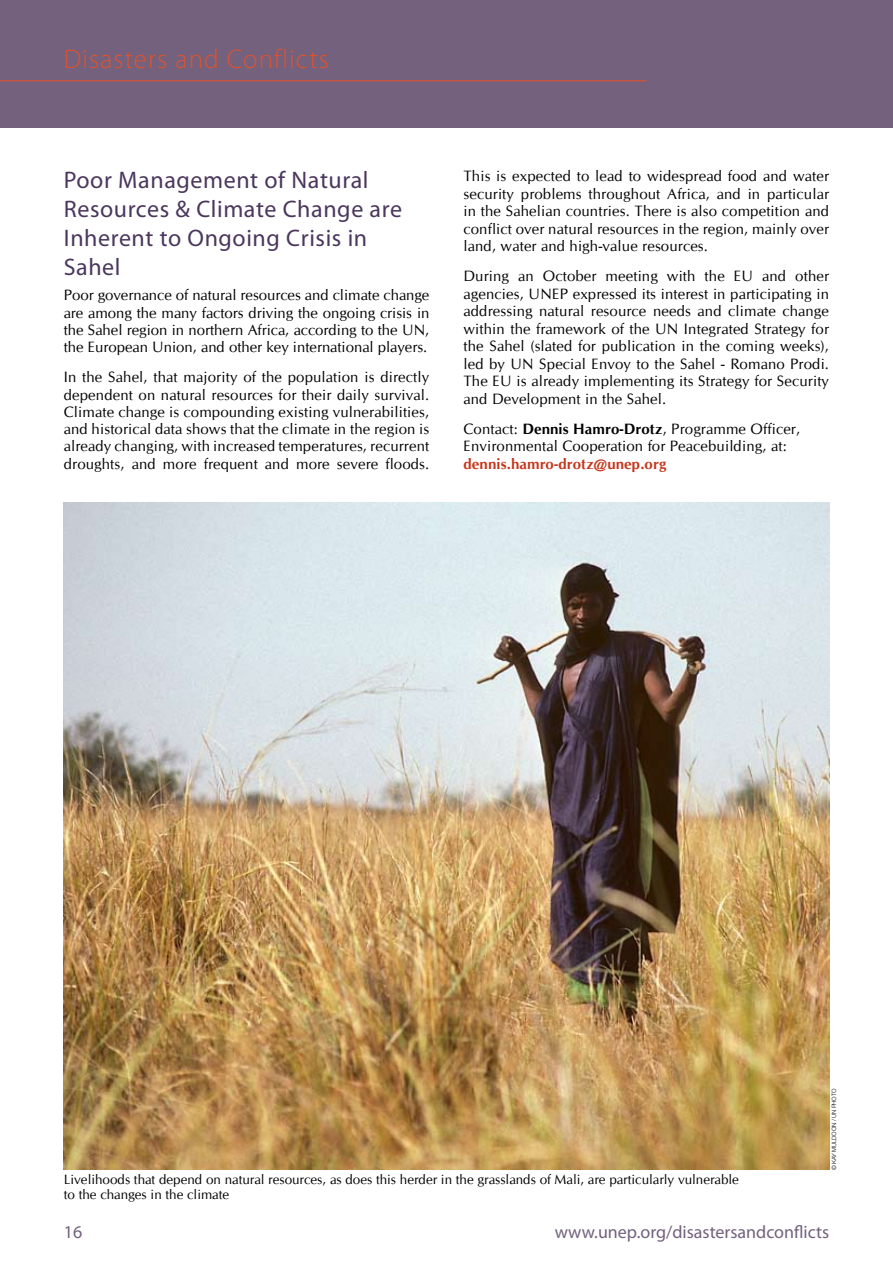
<style>
.page{position:relative;width:893px;height:1263px;background:#fff}
.page>*{position:absolute;margin:0;border:0;box-sizing:border-box;transform-origin:0 0}
.t1{font:300 27px "Myriad Pro";letter-spacing:.04em;color:#e0522d}
.t2{font:24px/28.8px "Myriad Pro";letter-spacing:.025em;color:#4b375d}
.t3{font:18px "Myriad Pro";color:#73617e}
.t4{font:15px/17.4px "CG Omega";letter-spacing:.01em;color:#000;text-align:justify}
.t5{font:700 15px "CG Omega";letter-spacing:.01em;color:#c5361c}
.t6{font:13.5px/15px "CG Omega";color:#000}
.t7{font:300 6px "Helvetica Neue";letter-spacing:-.02em;color:#000}
.s1{font-weight:700}
</style>
<div class="page">
<div style="left:0;top:0;width:893px;height:128px;background:#73617e"></div>
<hr style="left:0;top:80px;width:646px;height:1px;background:#e0522d">
<img style="left:64px;top:503px;width:765px;height:667px">
<h1 class="t1" style="left:64px;top:44px;width:267px">Disasters and Conflicts</h1>
<h2 class="t2" style="left:64px;top:166px;width:340px">Poor Management of Natural<br>Resources &amp; Climate Change are<br>Inherent to Ongoing Crisis in<br>Sahel</h2>
<p class="t4" style="left:64px;top:287px;width:367px">Poor governance of natural resources and climate change are among the many factors driving the ongoing crisis in the Sahel region in northern Africa, according to the UN, the European Union, and other key international players.</p>
<p class="t4" style="left:64px;top:369px;width:367px">In the Sahel, that majority of the population is directly dependent on natural resources for their daily survival.<br>Climate change is compounding existing vulnerabilities, and historical data shows that the climate in the region is already changing, with increased temperatures, recurrent droughts, and more frequent and more severe floods.</p>
<p class="t4" style="left:463px;top:168px;width:367px">This is expected to lead to widespread food and water security problems throughout Africa, and in particular in the Sahelian countries. There is also competition and conflict over natural resources in the region, mainly over land, water and high-value resources.</p>
<p class="t4" style="left:463px;top:268px;width:367px">During an October meeting with the EU and other agencies, UNEP expressed its interest in participating in addressing natural resource needs and climate change within the framework of the UN Integrated Strategy for the Sahel (slated for publication in the coming weeks), led by UN Special Envoy to the Sahel - Romano Prodi.<br>The EU is already implementing its Strategy for Security and Development in the Sahel.</p>
<p class="t4" style="left:463px;top:420px;width:338px">Contact: <span class="s1">Dennis Hamro-Drotz</span>, Programme Officer,<br>Environmental Cooperation for Peacebuilding, at:</p>
<p class="t5" style="left:463px;top:454px;width:204px">dennis.hamro-drotz@unep.org</p>
<p class="t7" style="left:830px;top:1170px;width:83px;rotate:-90deg">© KAY muldoon / un photo</p>
<p class="t6" style="left:64px;top:1172px;width:677px">Livelihoods that depend on natural resources, as does this herder in the grasslands of Mali, are particularly vulnerable to the changes in the climate</p>
<p class="t3" style="left:64px;top:1222px;width:20px">16</p>
<p class="t3" style="left:555px;top:1222px;width:276px">www.unep.org/disastersandconflicts</p>
</div>
